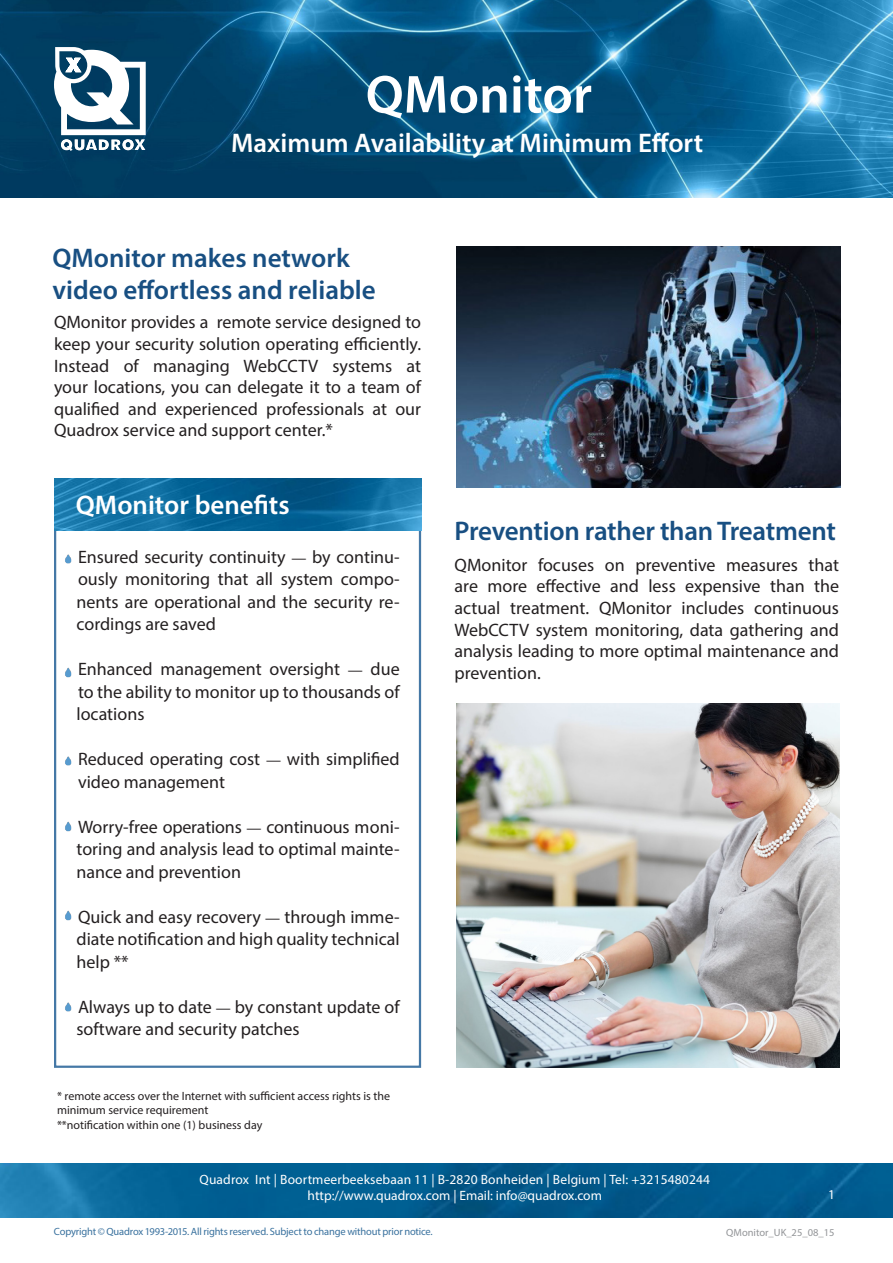
<style>
.page{position:relative;width:893px;height:1263px;background:#fff}
.page>*{position:absolute;margin:0;border:0;box-sizing:border-box;transform-origin:0 0}
.t1{font:600 54px "Myriad Pro";color:#fff}
.t2{font:600 27px/32.4px "Myriad Pro";color:#184f82}
.t3{font:600 27px "Myriad Pro";color:#fff}
.t4{font:18px/22.5px "Myriad Pro";color:#231f20;text-align:justify}
.Top_Header{font:13.5px/16.2px "Myriad Pro";letter-spacing:.01em;color:#fff;text-align:center}
.t5{font:12px/14.4px "Myriad Pro";color:#231f20}
.t6{font:10.5px "Myriad Pro";letter-spacing:-.02em;color:#39719e}
.t7{font:10.5px "Myriad Pro";color:#939598}
.s1{font-size:15px}
</style>
<div class="page">
<img style="left:0;top:1163px;width:893px;height:55px">
<img style="left:102px;top:0;width:791px;height:198px">
<img style="left:0;top:0;width:102px;height:198px">
<svg style="left:54px;top:47px;width:92px;height:104px"></svg>
<img style="left:456px;top:704px;width:383px;height:364px">
<img style="left:55px;top:479px;width:366px;height:52px">
<img style="left:65px;top:554px;width:7px;height:10px">
<img style="left:65px;top:667px;width:7px;height:11px">
<img style="left:65px;top:756px;width:7px;height:10px">
<img style="left:65px;top:821px;width:7px;height:11px">
<img style="left:65px;top:910px;width:7px;height:11px">
<img style="left:65px;top:1002px;width:7px;height:10px">
<img style="left:456px;top:246px;width:384px;height:242px">
<p class="t1" style="left:366px;top:60px;width:228px">QMonitor</p>
<p class="t3" style="left:231px;top:126px;width:474px">Maximum Availability at Minimum Effort</p>
<p class="t2" style="left:52px;top:241px;width:325px">QMonitor makes network video effortless and reliable</p>
<p class="t4" style="left:54px;top:311px;width:369px;line-height:21.6px">QMonitor provides a remote service designed to keep your security solution operating efficiently.<br>Instead of managing WebCCTV systems at your locations, you can delegate it to a team of qualified and experienced professionals at our Quadrox service and support center.*</p>
<p class="t3" style="left:76px;top:487px;width:215px">QMonitor benefits</p>
<p class="t4" style="left:77px;top:545px;width:325px">Ensured security continuity <span class="s1">—</span> by continu&shy;ously monitoring that all system compo&shy;nents are operational and the security re&shy;cordings are saved</p>
<p class="t4" style="left:77px;top:658px;width:325px">Enhanced management oversight <span class="s1">—</span> due to the ability to monitor up to thousands of locations</p>
<p class="t4" style="left:78px;top:748px;width:323px">Reduced operating cost <span class="s1">—</span> with simplified video management</p>
<p class="t4" style="left:77px;top:815px;width:325px">Worry-free operations <span class="s1">—</span> continuous moni&shy;toring and analysis lead to optimal mainte&shy;nance and prevention</p>
<p class="t4" style="left:77px;top:905px;width:325px">Quick and easy recovery <span class="s1">—</span> through imme&shy;diate notification and high quality technical help **</p>
<p class="t4" style="left:77px;top:995px;width:325px">Always up to date <span class="s1">—</span> by constant update of software and security patches</p>
<p class="t5" style="left:57px;top:1088px;width:335px">* remote access over the Internet with sufficient access rights is the minimum service requirement</p>
<p class="t5" style="left:57px;top:1118px;width:207px">**notification within one (1) business day</p>
<p class="t2" style="left:455px;top:514px;width:383px">Prevention rather than Treatment</p>
<p class="t4" style="left:455px;top:554px;width:386px;line-height:21.6px">QMonitor focuses on preventive measures that are more effective and less expensive than the actual treatment. QMonitor includes continuous WebCCTV system monitoring, data gathering and analysis leading to more optimal maintenance and prevention.</p>
<p class="Top_Header" style="left:200px;top:1171px;width:512px">Quadrox Int | Boortmeerbeeksebaan 11 | B-2820 Bonheiden | Belgium | Tel: +3215480244 http://www.quadrox.com | Email: info@quadrox.com</p>
<p class="t6" style="left:54px;top:1225px;width:380px">Copyright © Quadrox 1993-2015. All rights reserved. Subject to change without prior notice.</p>
<p class="t7" style="left:726px;top:1225px;width:110px">QMonitor_UK_25_08_15</p>
<p class="Top_Header" style="left:828px;top:1186px;width:8px">1</p>
</div>
